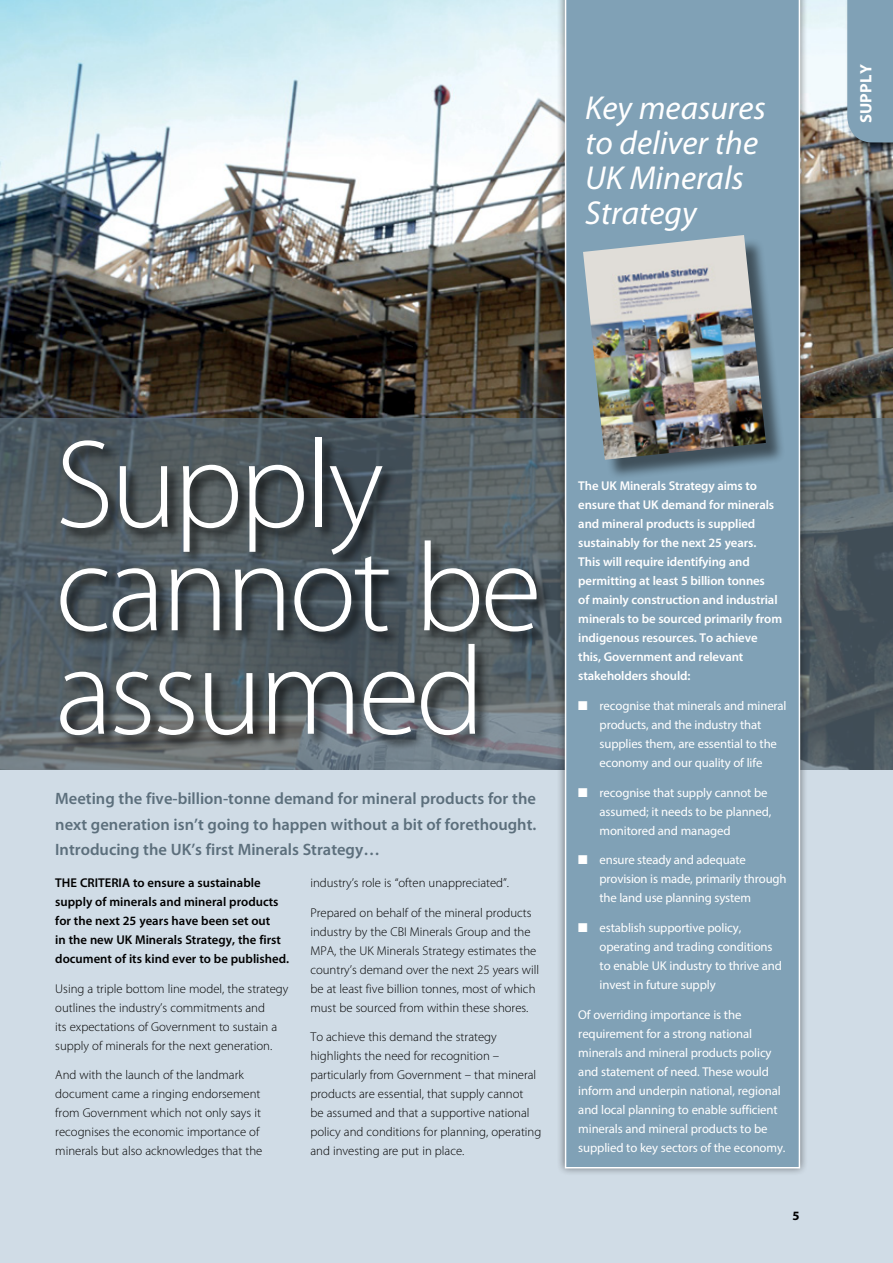
<style>
.page{position:relative;width:893px;height:1263px;background:#fff}
.page>*{position:absolute;margin:0;border:0;box-sizing:border-box;transform-origin:0 0}
.t1{font:300 126.3px/103.5px "Myriad Pro";letter-spacing:-.03em;color:#fff}
.t2{font:italic 33.3px/35.1px "Myriad Pro";color:#fff}
.t3{font:600 16.5px/25.5px "Myriad Pro";color:#5c6f7c;text-align:justify}
.t4{font:700 16.5px "Myriad Pro";letter-spacing:.02em;color:#fff}
.t5{font:300 12.75px/18.9px "Myriad Pro";color:#000}
.t6{font:12.75px/18.9px "Myriad Pro";letter-spacing:-.01em;color:#fff}
.t7{font:600 12.75px/18.9px "Myriad Pro";letter-spacing:-.01em;color:#fff}
.t8{font:600 12.75px/18.9px "Myriad Pro";color:#000}
.t9{font:700 12.75px "Myriad Pro";color:#000}
</style>
<div class="page">
<div style="left:0;top:570px;width:893px;height:693px;background:#d0dce6"></div>
<img style="left:0;top:0;width:893px;height:418px">
<svg style="left:0;top:418px;width:893px;height:352px"></svg>
<div style="left:59px;top:437px;width:494px;height:314px;background:#000;opacity:.75"></div>
<div style="left:845px;top:0;width:48px;height:157px;background:#000;opacity:.75"></div>
<div style="left:847px;top:0;width:46px;height:142px;background:#80a1b6"></div>
<div style="left:557px;top:0;width:251px;height:1177px;background:#000;opacity:.5"></div>
<div style="left:565px;top:0;width:235px;height:1168px;background:#80a1b6"></div>
<div style="left:586px;top:238px;width:200px;height:242px;background:#000;opacity:.5"></div>
<img style="left:583px;top:235px;width:183px;height:225px">
<h2 class="t2" style="left:585px;top:89px;width:182px">Key measures to deliver the<br>UK Minerals<br>Strategy</h2>
<p class="t4" style="left:855px;top:123px;width:61px;rotate:-90deg">SUPPLY</p>
<h1 class="t1" style="left:55px;top:435px;width:488px">Supply cannot be assumed</h1>
<p class="t3" style="left:55px;top:785px;width:483px">Meeting the five-billion-tonne demand for mineral products for the next generation isn’t going to happen without a bit of forethought.<br>Introducing the UK’s first Minerals Strategy…</p>
<p class="t8" style="left:55px;top:873px;width:235px">THE CRITERIA to ensure a sustainable supply of minerals and mineral products for the next 25 years have been set out<br>in the new UK Minerals Strategy, the first document of its kind ever to be published.</p>
<p class="t5" style="left:55px;top:979px;width:235px">Using a triple bottom line model, the strategy outlines the industry’s commitments and<br>its expectations of Government to sustain a supply of minerals for the next generation.</p>
<p class="t5" style="left:55px;top:1066px;width:209px">And with the launch of the landmark document came a ringing endorsement from Government which not only says it recognises the economic importance of minerals but also acknowledges that the</p>
<p class="t5" style="left:310px;top:874px;width:200px">industry’s role is “often unappreciated”.</p>
<p class="t5" style="left:310px;top:903px;width:230px">Prepared on behalf of the mineral products industry by the CBI Minerals Group and the MPA, the UK Minerals Strategy estimates the country’s demand over the next 25 years will be at least five billion tonnes, most of which must be sourced from within these shores.</p>
<p class="t5" style="left:310px;top:1028px;width:232px">To achieve this demand the strategy highlights the need for recognition – particularly from Government – that mineral products are essential, that supply cannot<br>be assumed and that a supportive national policy and conditions for planning, operating and investing are put in place.</p>
<p class="t7" style="left:578px;top:476px;width:205px">The UK Minerals Strategy aims to ensure that UK demand for minerals and mineral products is supplied sustainably for the next 25 years.<br>This will require identifying and permitting at least 5 billion tonnes<br>of mainly construction and industrial minerals to be sourced primarily from indigenous resources. To achieve this, Government and relevant stakeholders should:</p>
<p class="t6" style="left:600px;top:696px;width:189px;text-indent:-21px">■ recognise that minerals and mineral products, and the industry that supplies them, are essential to the economy and our quality of life</p>
<p class="t6" style="left:600px;top:783px;width:173px;text-indent:-21px">■ recognise that supply cannot be assumed; it needs to be planned, monitored and managed</p>
<p class="t6" style="left:600px;top:850px;width:188px;text-indent:-21px">■ ensure steady and adequate provision is made, primarily through the land use planning system</p>
<p class="t6" style="left:600px;top:918px;width:184px;text-indent:-21px">■ establish supportive policy, operating and trading conditions to enable UK industry to thrive and invest in future supply</p>
<p class="t6" style="left:578px;top:1005px;width:209px">Of overriding importance is the requirement for a strong national minerals and mineral products policy and statement of need. These would inform and underpin national, regional and local planning to enable sufficient minerals and mineral products to be supplied to key sectors of the economy.</p>
<p class="t9" style="left:792px;top:1208px;width:9px">5</p>
</div>
